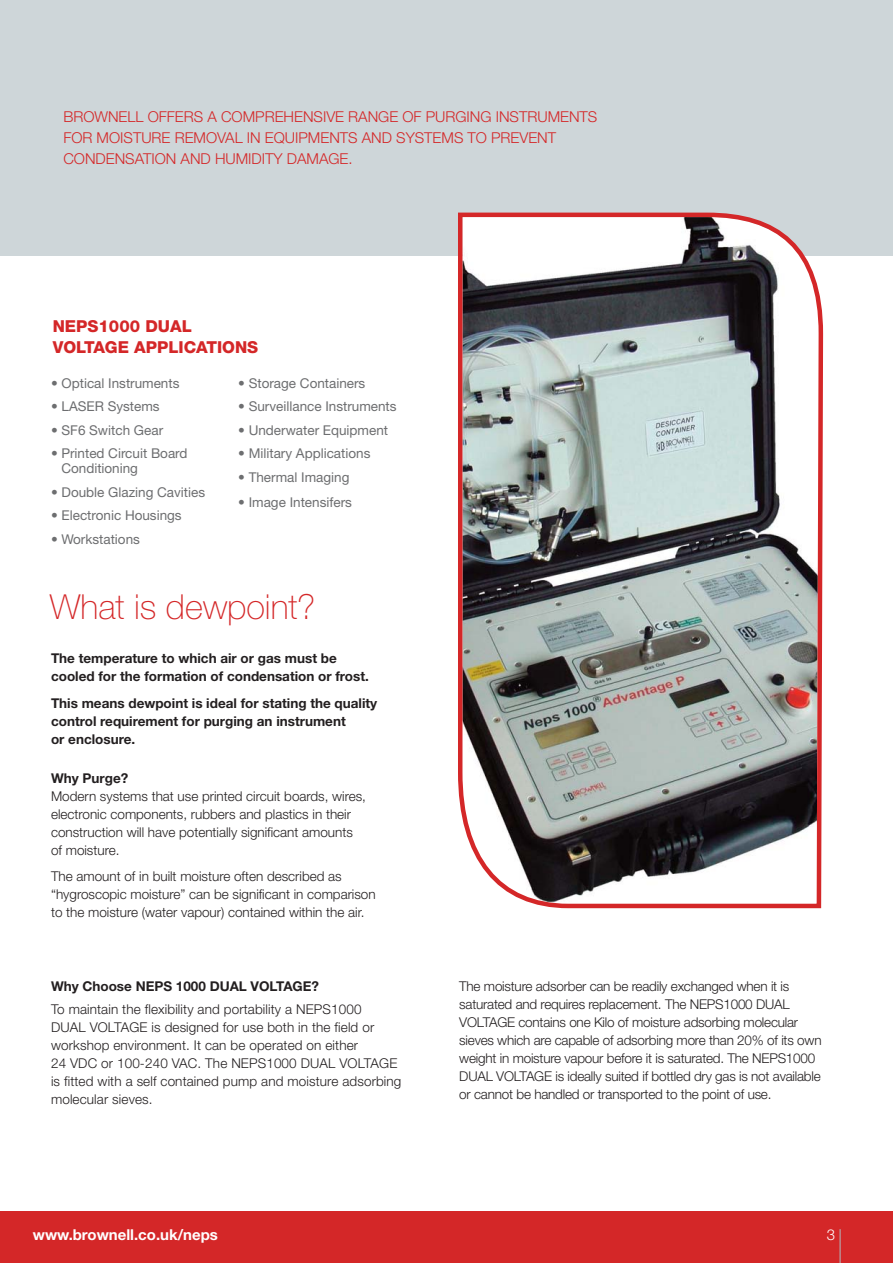
<style>
.page{position:relative;width:893px;height:1263px;background:#fff}
.page>*{position:absolute;margin:0;border:0;box-sizing:border-box;transform-origin:0 0}
.t1{font:100 34.5px "Helvetica Neue";color:#d42728}
.t2{font:800 16.5px/21px "Helvetica Neue";color:#d42728}
.t3{font:300 15px/21px "Helvetica Neue";color:#d42728}
.t4{font:700 15px "Helvetica Neue";color:#fff}
.t5{font:300 15px "Helvetica Neue";color:#fff}
.t6{font:300 13.5px/18px "Helvetica Neue";color:#231f20}
.t7{font:13.5px/15px "Helvetica Neue";color:#6d6e70}
.t8{font:700 13.5px/18px "Helvetica Neue";color:#231f20}
</style>
<div class="page">
<div style="left:0;top:0;width:892px;height:255px;background:#ced6d9"></div>
<div style="left:0;top:1211px;width:892px;height:52px;background:#d42728"></div>
<hr style="left:840px;top:1229px;width:1px;height:34px;background:#aebcc2">
<svg style="left:458px;top:213px;width:365px;height:695px;background:#9a9998"></svg>
<p class="t3" style="left:63px;top:107px;width:535px">BROWNELL OFFERS A COMPREHENSIVE RANGE OF PURGING INSTRUMENTS<br>FOR MOISTURE REMOVAL IN EQUIPMENTS AND SYSTEMS TO PREVENT<br>CONDENSATION AND HUMIDITY DAMAGE.</p>
<p class="t2" style="left:53px;top:317px;width:207px">NEPS1000 DUAL<br>VOLTAGE APPLICATIONS</p>
<p class="t7" style="left:51px;top:377px;width:130px">• Optical Instruments</p>
<p class="t7" style="left:51px;top:400px;width:110px">• LASER Systems</p>
<p class="t7" style="left:51px;top:424px;width:114px">• SF6 Switch Gear</p>
<p class="t7" style="left:61px;top:447px;width:128px;text-indent:-10px">• Printed Circuit Board<br>Conditioning</p>
<p class="t7" style="left:51px;top:486px;width:156px">• Double Glazing Cavities</p>
<p class="t7" style="left:51px;top:509px;width:132px">• Electronic Housings</p>
<p class="t7" style="left:51px;top:533px;width:90px">• Workstations</p>
<p class="t7" style="left:238px;top:377px;width:129px">• Storage Containers</p>
<p class="t7" style="left:238px;top:400px;width:160px">• Surveillance Instruments</p>
<p class="t7" style="left:238px;top:424px;width:151px">• Underwater Equipment</p>
<p class="t7" style="left:238px;top:447px;width:134px">• Military Applications</p>
<p class="t7" style="left:238px;top:471px;width:113px">• Thermal Imaging</p>
<p class="t7" style="left:238px;top:496px;width:115px">• Image Intensifers</p>
<h1 class="t1" style="left:50px;top:594px;width:267px">What is dewpoint?</h1>
<p class="t8" style="left:51px;top:651px;width:319px">The temperature to which air or gas must be cooled for the formation of condensation or frost.</p>
<p class="t8" style="left:51px;top:695px;width:328px">This means dewpoint is ideal for stating the quality control requirement for purging an instrument<br>or enclosure.</p>
<p class="t8" style="left:51px;top:770px;width:79px">Why Purge?</p>
<p class="t6" style="left:51px;top:788px;width:316px">Modern systems that use printed circuit boards, wires, electronic components, rubbers and plastics in their construction will have potentially significant amounts of moisture.</p>
<p class="t6" style="left:51px;top:869px;width:326px">The amount of in built moisture often described as “hygroscopic moisture” can be significant in comparison to the moisture (water vapour) contained within the air.</p>
<p class="t8" style="left:51px;top:979px;width:270px">Why Choose NEPS 1000 DUAL VOLTAGE?</p>
<p class="t6" style="left:51px;top:1001px;width:352px">To maintain the flexibility and portability a NEPS1000<br>DUAL VOLTAGE is designed for use both in the field or workshop environment. It can be operated on either<br>24 VDC or 100-240 VAC. The NEPS1000 DUAL VOLTAGE is fitted with a self contained pump and moisture adsorbing molecular sieves.</p>
<p class="t6" style="left:459px;top:979px;width:364px">The moisture adsorber can be readily exchanged when it is saturated and requires replacement. The NEPS1000 DUAL VOLTAGE contains one Kilo of moisture adsorbing molecular sieves which are capable of adsorbing more than 20% of its own weight in moisture vapour before it is saturated. The NEPS1000<br>DUAL VOLTAGE is ideally suited if bottled dry gas is not available or cannot be handled or transported to the point of use.</p>
<p class="t4" style="left:33px;top:1229px;width:187px">www.brownell.co.uk/neps</p>
<p class="t5" style="left:827px;top:1229px;width:10px">3</p>
</div>
